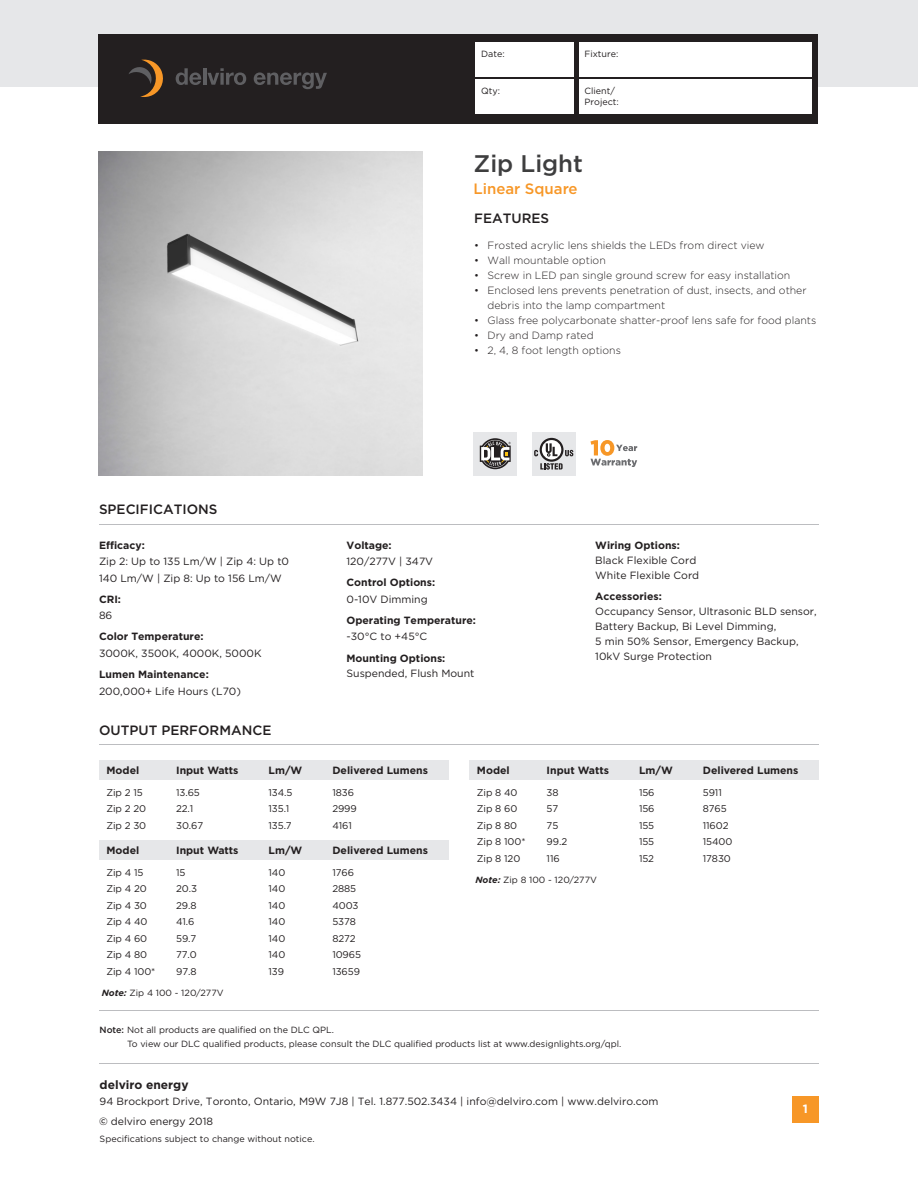
<style>
.page{position:relative;width:918px;height:1188px;background:#fff}
.page>*{position:absolute;margin:0;border:0;box-sizing:border-box;transform-origin:0 0}
.t1{font:500 24px "Gotham";color:#3e3e3f}
.t2{font:500 15px "Gotham";color:#f79727}
.t3{font:500 13.5px "Gotham";color:#231f20}
.t4{font:700 12px "Gotham";color:#231f20}
.t5{font:700 12px "Gotham";color:#fff}
.t6{font:10.5px/15px "Gotham";color:#231f20}
.t7{font:300 10.5px/15px "Gotham";color:#231f20;text-align:justify}
.t8{font:700 10.5px "Gotham";color:#231f20}
.t9{font:9.75px/16.5px "Gotham";letter-spacing:-.01em;color:#231f20}
.t10{font:9px/13.5px "Gotham";color:#231f20}
.s1{font-weight:700;font-style:italic}
.s2{font-weight:500}
</style>
<div class="page">
<hr style="left:99px;top:524px;width:720px;height:1px;background:#bcbdc0">
<hr style="left:99px;top:745px;width:450px;height:1px;background:#bcbdc0">
<hr style="left:369px;top:745px;width:450px;height:1px;background:#bcbdc0">
<div style="left:99px;top:760px;width:350px;height:20px;background:#e6e7e9"></div>
<div style="left:469px;top:760px;width:350px;height:20px;background:#e6e7e9"></div>
<div style="left:99px;top:840px;width:350px;height:20px;background:#e6e7e9"></div>
<svg style="left:591px;top:440px;width:46px;height:27px"></svg>
<div style="left:473px;top:432px;width:44px;height:44px;background:#e6e7e9"></div>
<svg style="left:480px;top:438px;width:31px;height:31px"></svg>
<div style="left:532px;top:432px;width:44px;height:44px;background:#e6e7e9"></div>
<svg style="left:540px;top:463px;width:23px;height:7px"></svg>
<svg style="left:565px;top:450px;width:8px;height:6px"></svg>
<svg style="left:540px;top:438px;width:24px;height:24px"></svg>
<svg style="left:542px;top:440px;width:19px;height:20px"></svg>
<svg style="left:546px;top:443px;width:11px;height:13px"></svg>
<svg style="left:534px;top:450px;width:4px;height:6px"></svg>
<img style="left:99px;top:152px;width:324px;height:324px">
<div style="left:792px;top:1096px;width:26px;height:27px;background:#f79727"></div>
<hr style="left:99px;top:1063px;width:720px;height:1px;background:#bcbdc0">
<hr style="left:99px;top:1010px;width:720px;height:1px;background:#bcbdc0">
<div style="left:0;top:0;width:918px;height:87px;background:#e6e7e9"></div>
<div style="left:98px;top:34px;width:720px;height:90px;background:#231f20"></div>
<svg style="left:129px;top:59px;width:34px;height:38px"></svg>
<svg style="left:176px;top:68px;width:25px;height:17px"></svg>
<hr style="left:203px;top:68px;width:3px;height:17px;background:#5f5f62">
<svg style="left:207px;top:68px;width:39px;height:17px"></svg>
<svg style="left:254px;top:72px;width:73px;height:17px"></svg>
<div style="left:475px;top:80px;width:99px;height:34px;background:#fff"></div>
<div style="left:475px;top:43px;width:99px;height:34px;background:#fff"></div>
<div style="left:579px;top:43px;width:233px;height:34px;background:#fff"></div>
<div style="left:579px;top:80px;width:233px;height:34px;background:#fff"></div>
<p class="t10" style="left:481px;top:47px;width:25px">Date:</p>
<p class="t10" style="left:585px;top:47px;width:35px">Fixture:</p>
<p class="t10" style="left:585px;top:85px;width:36px;line-height:10.8px">Client/<br>Project:</p>
<p class="t10" style="left:481px;top:84px;width:20px">Qty:</p>
<h1 class="t1" style="left:474px;top:150px;width:111px">Zip Light</h1>
<h2 class="t2" style="left:473px;top:180px;width:106px">Linear Square</h2>
<p class="t3" style="left:474px;top:210px;width:76px">FEATURES</p>
<p class="t7" style="left:474px;top:238px;width:6px">• • • •</p>
<p class="t7" style="left:474px;top:313px;width:6px">• • •</p>
<p class="t7" style="left:488px;top:238px;width:330px;text-align:left">Frosted acrylic lens shields the LEDs from direct view<br>Wall mountable option<br>Screw in LED pan single ground screw for easy installation Enclosed lens prevents penetration of dust, insects, and other debris into the lamp compartment<br>Glass free polycarbonate shatter-proof lens safe for food plants Dry and Damp rated<br>2, 4, 8 foot length options</p>
<p class="t3" style="left:99px;top:502px;width:120px">SPECIFICATIONS</p>
<p class="t8" style="left:99px;top:539px;width:47px">Efficacy:</p>
<p class="t6" style="left:99px;top:553px;width:192px;line-height:16.5px">Zip 2: Up to 135 Lm/W | Zip 4: Up t0<br>140 Lm/W | Zip 8: Up to 156 Lm/W</p>
<p class="t8" style="left:99px;top:593px;width:23px">CRI:</p>
<p class="t6" style="left:99px;top:608px;width:15px">86</p>
<p class="t8" style="left:99px;top:631px;width:106px">Color Temperature:</p>
<p class="t6" style="left:99px;top:646px;width:164px">3000K, 3500K, 4000K, 5000K</p>
<p class="t8" style="left:99px;top:668px;width:111px">Lumen Maintenance:</p>
<p class="t6" style="left:99px;top:683px;width:143px">200,000+ Life Hours (L70)</p>
<p class="t3" style="left:99px;top:722px;width:174px">OUTPUT PERFORMANCE</p>
<p class="t8" style="left:176px;top:764px;width:64px">Input Watts</p>
<p class="t9" style="left:176px;top:784px;width:29px">13.65<br>22.1<br>30.67</p>
<p class="t8" style="left:269px;top:764px;width:35px">Lm/W</p>
<p class="t9" style="left:269px;top:784px;width:25px">134.5<br>135.1<br>135.7</p>
<p class="t8" style="left:106px;top:764px;width:34px">Model</p>
<p class="t9" style="left:106px;top:784px;width:41px">Zip 2 15<br>Zip 2 20<br>Zip 2 30</p>
<p class="t8" style="left:106px;top:844px;width:34px">Model</p>
<p class="t9" style="left:106px;top:864px;width:50px">Zip 4 15<br>Zip 4 20<br>Zip 4 30<br>Zip 4 40<br>Zip 4 60<br>Zip 4 80<br>Zip 4 100*</p>
<p class="t8" style="left:176px;top:844px;width:64px">Input Watts</p>
<p class="t9" style="left:176px;top:864px;width:22px">15<br>20.3<br>29.8<br>41.6<br>59.7<br>77.0<br>97.8</p>
<p class="t10" style="left:102px;top:986px;width:123px"><span class="s1">Note:</span> Zip 4 100 - 120/277V</p>
<p class="t8" style="left:269px;top:844px;width:35px">Lm/W</p>
<p class="t9" style="left:269px;top:864px;width:18px;text-align:justify">140<br>140<br>140<br>140<br>140<br>140<br>139</p>
<p class="t8" style="left:346px;top:539px;width:47px">Voltage:</p>
<p class="t6" style="left:346px;top:554px;width:88px">120/277V | 347V</p>
<p class="t8" style="left:346px;top:577px;width:90px">Control Options:</p>
<p class="t6" style="left:346px;top:591px;width:83px">0-10V Dimming</p>
<p class="t8" style="left:346px;top:614px;width:131px">Operating Temperature:</p>
<p class="t6" style="left:346px;top:629px;width:82px">-30°C to +45°C</p>
<p class="t8" style="left:346px;top:652px;width:100px">Mounting Options:</p>
<p class="t6" style="left:346px;top:665px;width:129px">Suspended, Flush Mount</p>
<p class="t8" style="left:595px;top:539px;width:86px">Wiring Options:</p>
<p class="t6" style="left:595px;top:552px;width:105px">Black Flexible Cord<br>White Flexible Cord</p>
<p class="t8" style="left:595px;top:590px;width:68px">Accessories:</p>
<p class="t6" style="left:595px;top:603px;width:223px">Occupancy Sensor, Ultrasonic BLD sensor, Battery Backup, Bi Level Dimming,<br>5 min 50% Sensor, Emergency Backup, 10kV Surge Protection</p>
<p class="t8" style="left:332px;top:764px;width:97px">Delivered Lumens</p>
<p class="t9" style="left:332px;top:784px;width:26px">1836<br>2999<br>4161</p>
<p class="t8" style="left:332px;top:844px;width:97px">Delivered Lumens</p>
<p class="t9" style="left:332px;top:864px;width:30px">1766<br>2885<br>4003<br>5378<br>8272<br>10965<br>13659</p>
<p class="t8" style="left:477px;top:764px;width:34px">Model</p>
<p class="t9" style="left:477px;top:784px;width:50px">Zip 8 40<br>Zip 8 60<br>Zip 8 80<br>Zip 8 100*<br>Zip 8 120</p>
<p class="t8" style="left:547px;top:764px;width:64px">Input Watts</p>
<p class="t9" style="left:547px;top:784px;width:22px">38<br>57<br>75<br>99.2<br>116</p>
<p class="t10" style="left:475px;top:873px;width:123px"><span class="s1">Note:</span> Zip 8 100 - 120/277V</p>
<p class="t8" style="left:639px;top:764px;width:35px">Lm/W</p>
<p class="t9" style="left:639px;top:784px;width:17px;text-align:justify">156<br>156<br>155<br>155<br>152</p>
<p class="t8" style="left:703px;top:764px;width:97px">Delivered Lumens</p>
<p class="t9" style="left:703px;top:784px;width:31px">5911<br>8765<br>11602<br>15400<br>17830</p>
<p class="t10" style="left:127px;top:1023px;width:496px;text-indent:-28px"><span class="s2">Note:</span> Not all products are qualified on the DLC QPL.<br>To view our DLC qualified products, please consult the DLC qualified products list at www.designlights.org/qpl.</p>
<p class="t4" style="left:100px;top:1078px;width:90px">delviro energy</p>
<p class="t6" style="left:100px;top:1094px;width:560px">94 Brockport Drive, Toronto, Ontario, M9W 7J8 | Tel. 1.877.502.3434 | info@delviro.com | www.delviro.com</p>
<p class="t6" style="left:99px;top:1113px;width:116px"><span class="s2">©</span> delviro energy 2018</p>
<p class="t10" style="left:100px;top:1131px;width:216px">Specifications subject to change without notice.</p>
<p class="t5" style="left:803px;top:1102px;width:7px">1</p>
</div>
